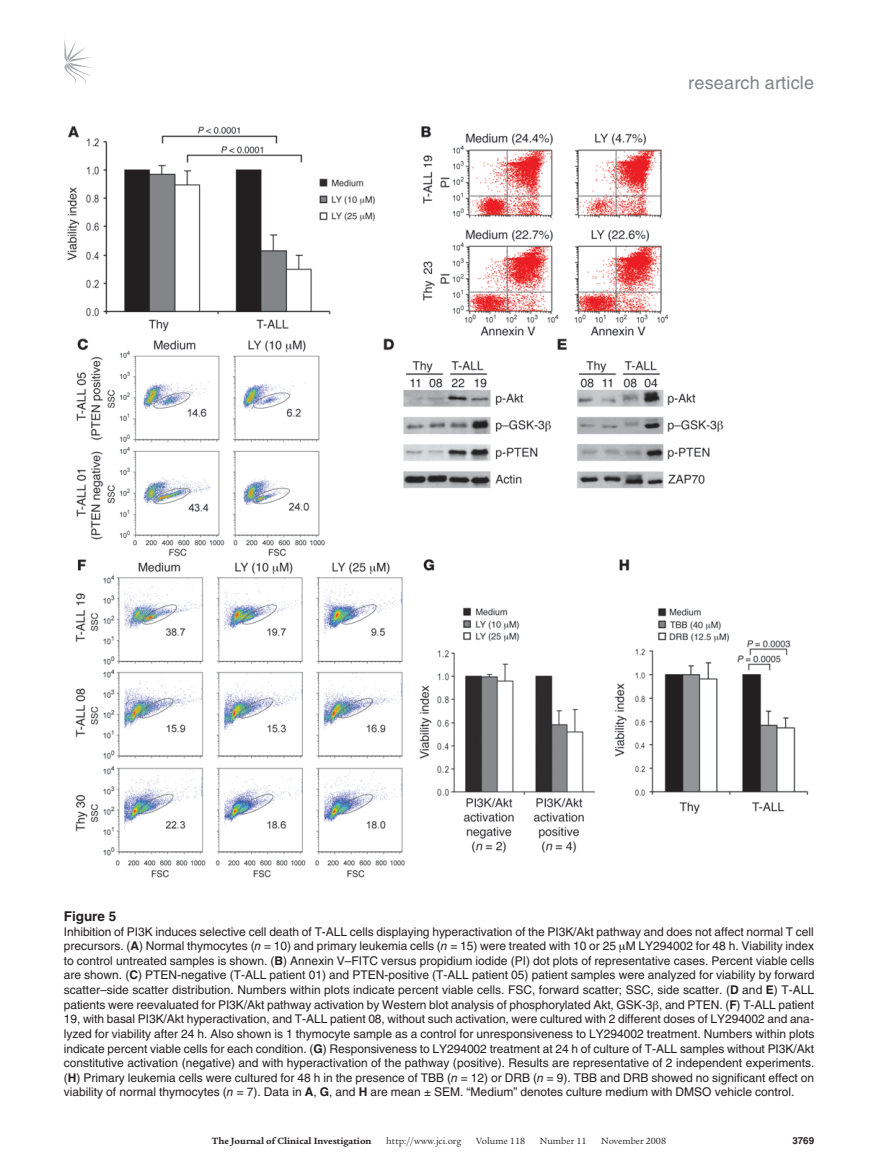
<style>
.page{position:relative;width:878px;height:1174px;background:#fff}
.page>*{position:absolute;margin:0;border:0;box-sizing:border-box;transform-origin:0 0}
.t1{font:18px "Helvetica LT Std";letter-spacing:.01em;color:#808285}
.t2{font:700 13.5px "Helvetica LT Std";color:#231f20}
.t3{font:12px/14.5px "Helvetica LT Std";color:#231f20;text-align:justify}
.t4{font:9.75px "Legacy Serif Std";color:#231f20}
.t5{font:700 9.75px "Legacy Serif Std";color:#231f20}
.t6{font:700 9.75px "Helvetica LT Std";color:#231f20}
.s1{font-weight:700}
.s2{font-style:italic}
</style>
<div class="page">
<svg style="left:64px;top:39px;width:27px;height:46px"></svg>
<img style="left:67px;top:126px;width:742px;height:752px">
<h1 class="t1" style="left:688px;top:72px;width:127px">research article</h1>
<p class="t2" style="left:64px;top:908px;width:54px">Figure 5</p>
<p class="t3" style="left:64px;top:924px;width:752px">Inhibition of PI3K induces selective cell death of T-ALL cells displaying hyperactivation of the PI3K/Akt pathway and does not affect normal T cell precursors. (<span class="s1">A</span>) Normal thymocytes (<span class="s2">n</span> = 10) and primary leukemia cells (<span class="s2">n</span> = 15) were treated with 10 or 25 M LY294002 for 48 h. Viability index to control untreated samples is shown. (<span class="s1">B</span>) Annexin V–FITC versus propidium iodide (PI) dot plots of representative cases. Percent viable cells are shown. (<span class="s1">C</span>) PTEN-negative (T-ALL patient 01) and PTEN-positive (T-ALL patient 05) patient samples were analyzed for viability by forward scatter–side scatter distribution. Numbers within plots indicate percent viable cells. FSC, forward scatter; SSC, side scatter. (<span class="s1">D</span> and <span class="s1">E</span>) T-ALL patients were reevaluated for PI3K/Akt pathway activation by Western blot analysis of phosphorylated Akt, GSK-3 , and PTEN. (<span class="s1">F</span>) T-ALL patient 19, with basal PI3K/Akt hyperactivation, and T-ALL patient 08, without such activation, were cultured with 2 different doses of LY294002 and ana&shy;lyzed for viability after 24 h. Also shown is 1 thymocyte sample as a control for unresponsiveness to LY294002 treatment. Numbers within plots indicate percent viable cells for each condition. (<span class="s1">G</span>) Responsiveness to LY294002 treatment at 24 h of culture of T-ALL samples without PI3K/Akt constitutive activation (negative) and with hyperactivation of the pathway (positive). Results are representative of 2 independent experiments. (<span class="s1">H</span>) Primary leukemia cells were cultured for 48 h in the presence of TBB (<span class="s2">n</span> = 12) or DRB (<span class="s2">n</span> = 9). TBB and DRB showed no significant effect on viability of normal thymocytes (<span class="s2">n</span> = 7). Data in <span class="s1">A</span>, <span class="s1">G</span>, and <span class="s1">H</span> are mean ± SEM. “Medium” denotes culture medium with DMSO vehicle control.</p>
<p class="t5" style="left:212px;top:1135px;width:161px">The Journal of Clinical Investigation</p>
<p class="t4" style="left:386px;top:1135px;width:77px">http://www.jci.org</p>
<p class="t4" style="left:476px;top:1135px;width:50px">Volume 118</p>
<p class="t4" style="left:540px;top:1135px;width:48px">Number 11</p>
<p class="t4" style="left:601px;top:1135px;width:66px">November 2008</p>
<p class="t6" style="left:792px;top:1134px;width:23px">3769</p>
</div>
